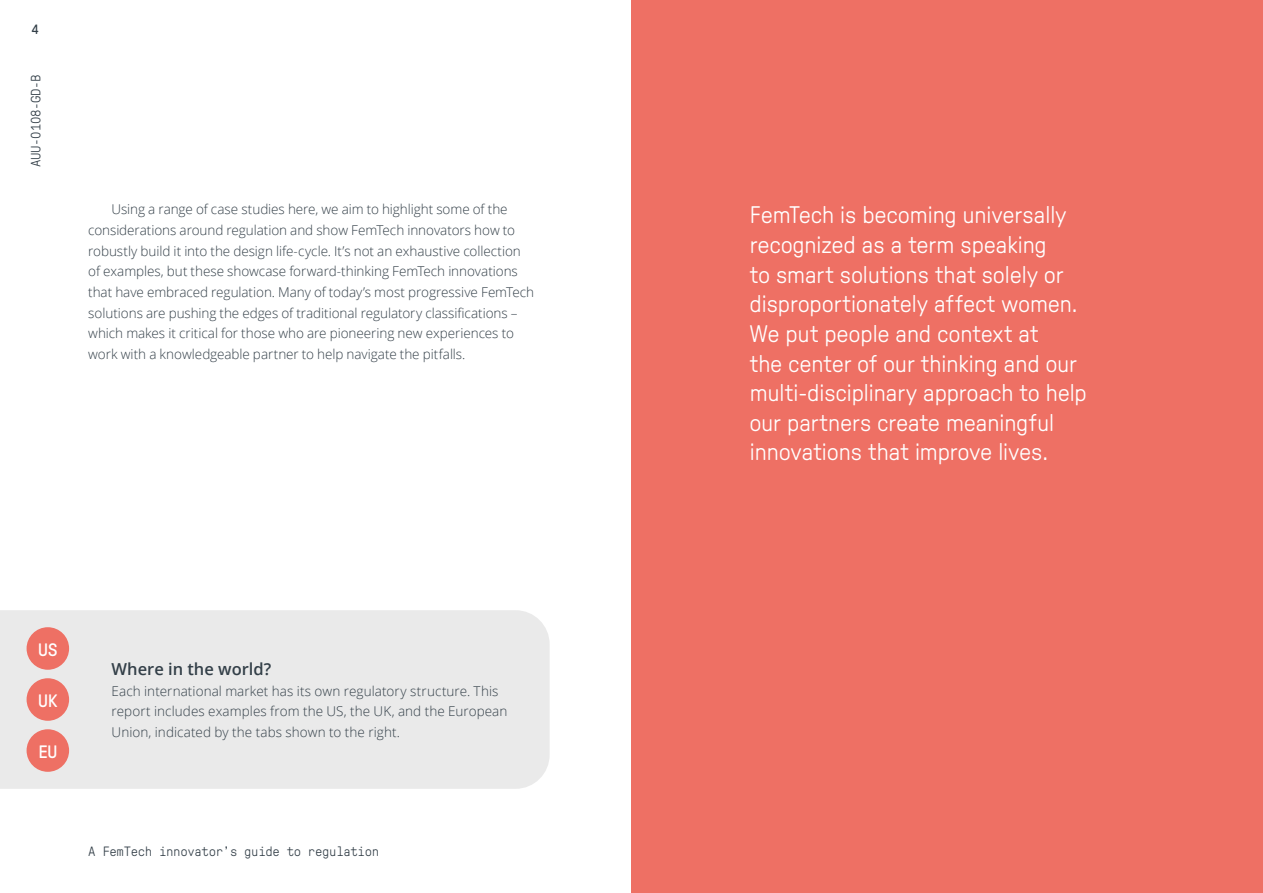
<style>
.page{position:relative;width:1263px;height:893px;background:#fff}
.page>*{position:absolute;margin:0;border:0;box-sizing:border-box;transform-origin:0 0}
.t1{font:300 24px/29.5px "GT Pressura";letter-spacing:-.02em;color:#fff}
.t2{font:18px "GT Pressura Mono";color:#fff}
.t3{font:600 16.5px "Open Sans";color:#333f48}
.t4{font:300 13.5px/20.7px "Open Sans";letter-spacing:-.005em;color:#333f48}
.t5{font:300 13.5px "GT Pressura Mono";letter-spacing:-.025em;color:#333f48}
.t6{font:13.5px "GT Pressura Mono";color:#333f48}
</style>
<div class="page">
<div style="left:631px;top:0;width:632px;height:893px;background:#ee7064"></div>
<div style="left:0;top:610px;width:550px;height:179px;background:#eaeaea"></div>
<div style="left:27px;top:729px;width:42px;height:43px;background:#ee7064;border-radius:50%"></div>
<div style="left:27px;top:678px;width:42px;height:43px;background:#ee7064;border-radius:50%"></div>
<div style="left:27px;top:627px;width:42px;height:43px;background:#ee7064;border-radius:50%"></div>
<p class="t6" style="left:31px;top:20px;width:9px">4</p>
<p class="t5" style="left:27px;top:167px;width:94px;rotate:-90deg">AUU-0108-GD-B</p>
<p class="t4" style="left:88px;top:199px;width:447px;text-indent:23px">Using a range of case studies here, we aim to highlight some of the considerations around regulation and show FemTech innovators how to robustly build it into the design life-cycle. It’s not an exhaustive collection of examples, but these showcase forward-thinking FemTech innovations that have embraced regulation. Many of today’s most progressive FemTech solutions are pushing the edges of traditional regulatory classifications – which makes it critical for those who are pioneering new experiences to work with a knowledgeable partner to help navigate the pitfalls.</p>
<h2 class="t2" style="left:38px;top:638px;width:21px">US</h2>
<h2 class="t2" style="left:38px;top:689px;width:21px">UK</h2>
<h2 class="t2" style="left:38px;top:740px;width:21px">EU</h2>
<p class="t3" style="left:112px;top:658px;width:161px">Where in the world?</p>
<p class="t4" style="left:112px;top:680px;width:397px">Each international market has its own regulatory structure. This report includes examples from the US, the UK, and the European<br>Union, indicated by the tabs shown to the right.</p>
<p class="t5" style="left:88px;top:843px;width:292px">A FemTech innovator’s guide to regulation</p>
<p class="t1" style="left:749px;top:200px;width:339px">FemTech is becoming universally recognized as a term speaking<br>to smart solutions that solely or disproportionately affect women.<br>We put people and context at<br>the center of our thinking and our multi-disciplinary approach to help our partners create meaningful innovations that improve lives.</p>
</div>
